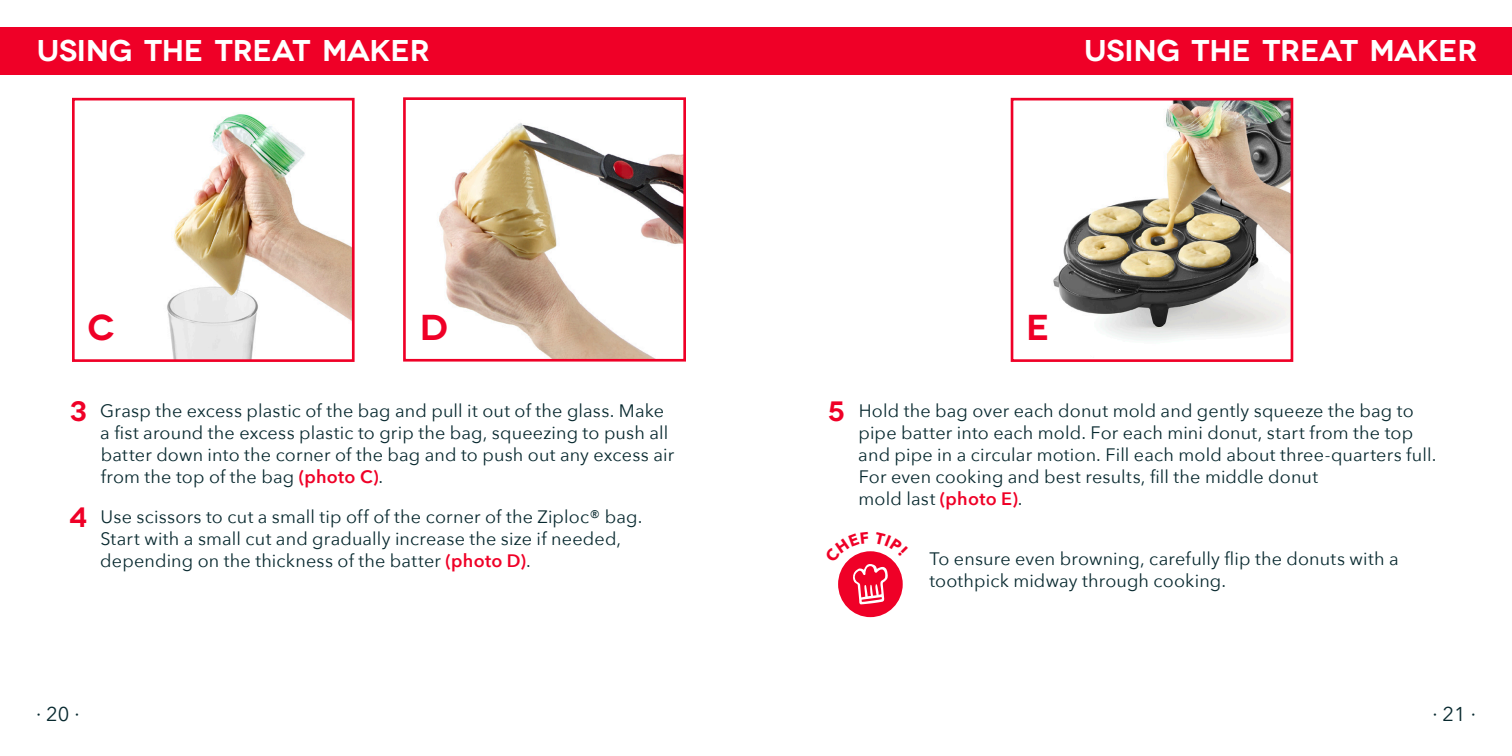
<style>
.page{position:relative;width:1512px;height:756px;background:#fff}
.page>*{position:absolute;margin:0;border:0;box-sizing:border-box;transform-origin:0 0}
.Use_-_Large_Red_Numbers{font:600 36px "Novecentowide";color:#ef0027}
.Page_Title{font:600 30px "Novecentowide";letter-spacing:-.01em;color:#fff}
.t1{font:20px "Avenir Next";color:#08292f}
.Body_Text{font:18px/22px "Avenir Next";letter-spacing:.01em;color:#08292f}
.s1{font-family:"Novecentowide";font-weight:600;font-size:28px;color:#ef0027}
.s2{font-weight:600;color:#ef0027}
</style>
<div class="page">
<div style="left:0;top:27px;width:1512px;height:48px;background:#ef0027"></div>
<img style="left:167px;top:114px;width:184px;height:244px">
<div style="left:72px;top:98px;width:283px;height:264px;border:3px solid #ef0027"></div>
<img style="left:1053px;top:102px;width:236px;height:239px">
<div style="left:1011px;top:98px;width:282px;height:264px;border:3px solid #ef0027"></div>
<img style="left:439px;top:123px;width:243px;height:235px">
<div style="left:403px;top:97px;width:283px;height:265px;border:3px solid #ef0027"></div>
<div style="left:838px;top:551px;width:65px;height:66px;background:#ef0027;border-radius:50%"></div>
<svg style="left:838px;top:551px;width:65px;height:53px"></svg>
<p class="Page_Title" style="left:37px;top:32px;width:395px">USING THE TREAT MAKER</p>
<p class="Page_Title" style="left:1084px;top:33px;width:395px">USING THE TREAT MAKER</p>
<p class="Use_-_Large_Red_Numbers" style="left:88px;top:305px;width:29px">C</p>
<p class="Use_-_Large_Red_Numbers" style="left:420px;top:305px;width:30px">D</p>
<p class="Use_-_Large_Red_Numbers" style="left:1026px;top:305px;width:25px">E</p>
<p class="Body_Text" style="left:100px;top:399px;width:575px;text-indent:-30px"><span class="s1">3</span> Grasp the excess plastic of the bag and pull it out of the glass. Make a fist around the excess plastic to grip the bag, squeezing to push all batter down into the corner of the bag and to push out any excess air from the top of the bag <span class="s2">(photo C)</span>.</p>
<p class="Body_Text" style="left:100px;top:505px;width:544px;text-indent:-31px"><span class="s1">4</span> Use scissors to cut a small tip off of the corner of the Ziploc® bag.<br>Start with a small cut and gradually increase the size if needed, depending on the thickness of the batter <span class="s2">(photo D)</span>.</p>
<p class="Body_Text" style="left:858px;top:399px;width:580px;text-indent:-31px"><span class="s1">5</span> Hold the bag over each donut mold and gently squeeze the bag to pipe batter into each mold. For each mini donut, start from the top and pipe in a circular motion. Fill each mold about three-quarters full.<br>For even cooking and best results, fill the middle donut<br>mold last <span class="s2">(photo E)</span>.</p>
<p class="Body_Text" style="left:929px;top:547px;width:471px">To ensure even browning, carefully flip the donuts with a toothpick midway through cooking.</p>
<p class="t1" style="left:36px;top:697px;width:45px">∙ 20 ∙</p>
<p class="t1" style="left:1432px;top:697px;width:45px">∙ 21 ∙</p>
</div>
